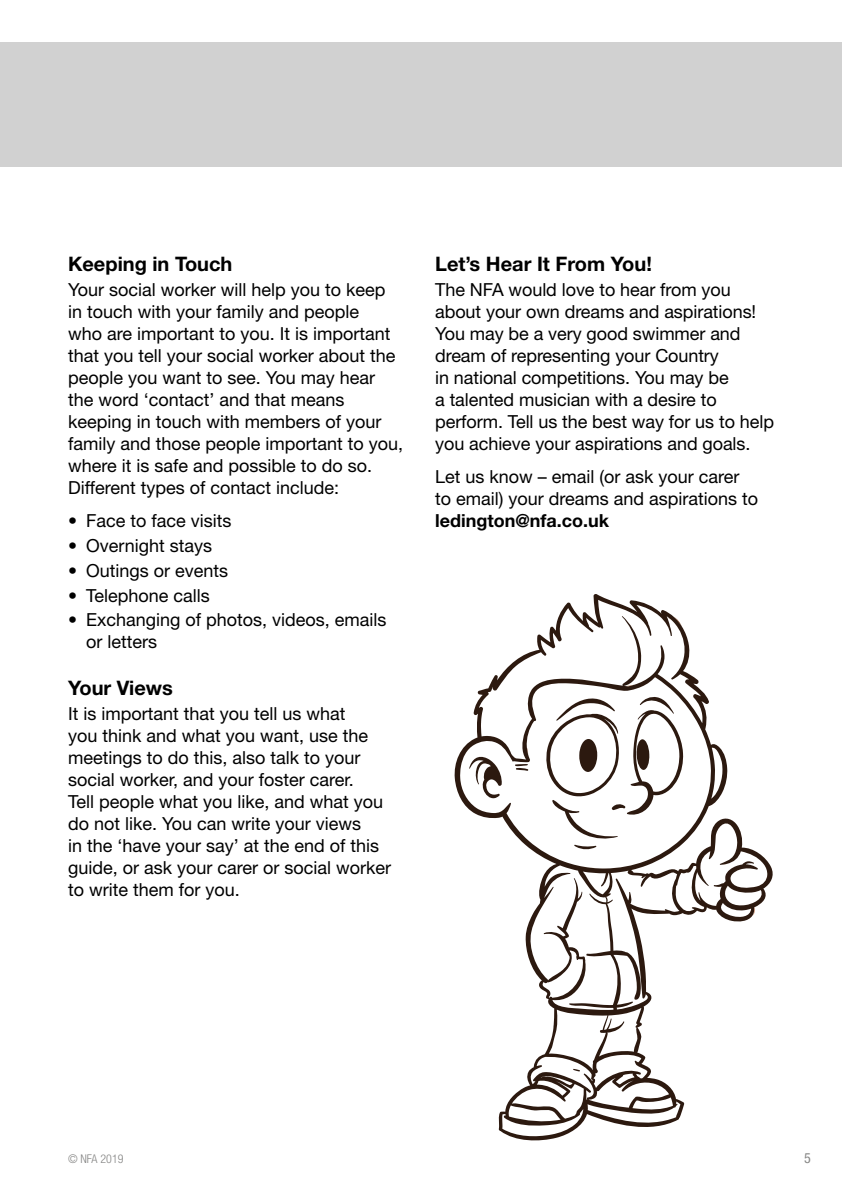
<style>
.page{position:relative;width:842px;height:1191px;background:#fff}
.page>*{position:absolute;margin:0;border:0;box-sizing:border-box;transform-origin:0 0}
.t1{font:700 20px "Helvetica Neue";color:#000}
.t2{font:18px/22px "Helvetica Neue";color:#000}
.t3{font:700 18px "Helvetica Neue";color:#000}
.t4{font:condensed 14px "Helvetica Neue";color:#858584}
.t5{font:300 condensed 12px "Helvetica Neue";color:#858584}
</style>
<div class="page">
<div style="left:0;top:43px;width:842px;height:124px;background:#d1d1d1"></div>
<svg style="left:455px;top:594px;width:318px;height:546px"></svg>
<svg style="left:469px;top:754px;width:33px;height:45px"></svg>
<svg style="left:515px;top:747px;width:14px;height:24px"></svg>
<svg style="left:573px;top:1068px;width:7px;height:3px"></svg>
<svg style="left:545px;top:695px;width:138px;height:155px"></svg>
<p class="t1" style="left:68px;top:251px;width:166px">Keeping in Touch</p>
<p class="t2" style="left:68px;top:278px;width:337px">Your social worker will help you to keep in touch with your family and people<br>who are important to you. It is important that you tell your social worker about the people you want to see. You may hear the word ‘contact’ and that means keeping in touch with members of your family and those people important to you, where it is safe and possible to do so.<br>Different types of contact include:</p>
<p class="t2" style="left:68px;top:509px;width:165px">• Face to face visits</p>
<p class="t2" style="left:68px;top:534px;width:146px">• Overnight stays</p>
<p class="t2" style="left:68px;top:559px;width:162px">• Outings or events</p>
<p class="t2" style="left:68px;top:584px;width:143px">• Telephone calls</p>
<p class="t2" style="left:86px;top:609px;width:302px;text-indent:-18px">• Exchanging of photos, videos, emails or letters</p>
<p class="t1" style="left:68px;top:675px;width:106px">Your Views</p>
<p class="t2" style="left:68px;top:702px;width:324px">It is important that you tell us what<br>you think and what you want, use the meetings to do this, also talk to your social worker, and your foster carer.<br>Tell people what you like, and what you do not like. You can write your views<br>in the ‘have your say’ at the end of this guide, or ask your carer or social worker to write them for you.</p>
<p class="t1" style="left:435px;top:251px;width:218px">Let’s Hear It From You!</p>
<p class="t2" style="left:435px;top:278px;width:340px">The NFA would love to hear from you about your own dreams and aspirations!<br>You may be a very good swimmer and dream of representing your Country<br>in national competitions. You may be<br>a talented musician with a desire to perform. Tell us the best way for us to help you achieve your aspirations and goals.</p>
<p class="t2" style="left:435px;top:465px;width:325px">Let us know – email (or ask your carer to email) your dreams and aspirations to</p>
<p class="t3" style="left:435px;top:509px;width:176px">ledington@nfa.co.uk</p>
<p class="t5" style="left:68px;top:1151px;width:57px">© NFA 2019</p>
<p class="t4" style="left:804px;top:1149px;width:8px">5</p>
</div>
